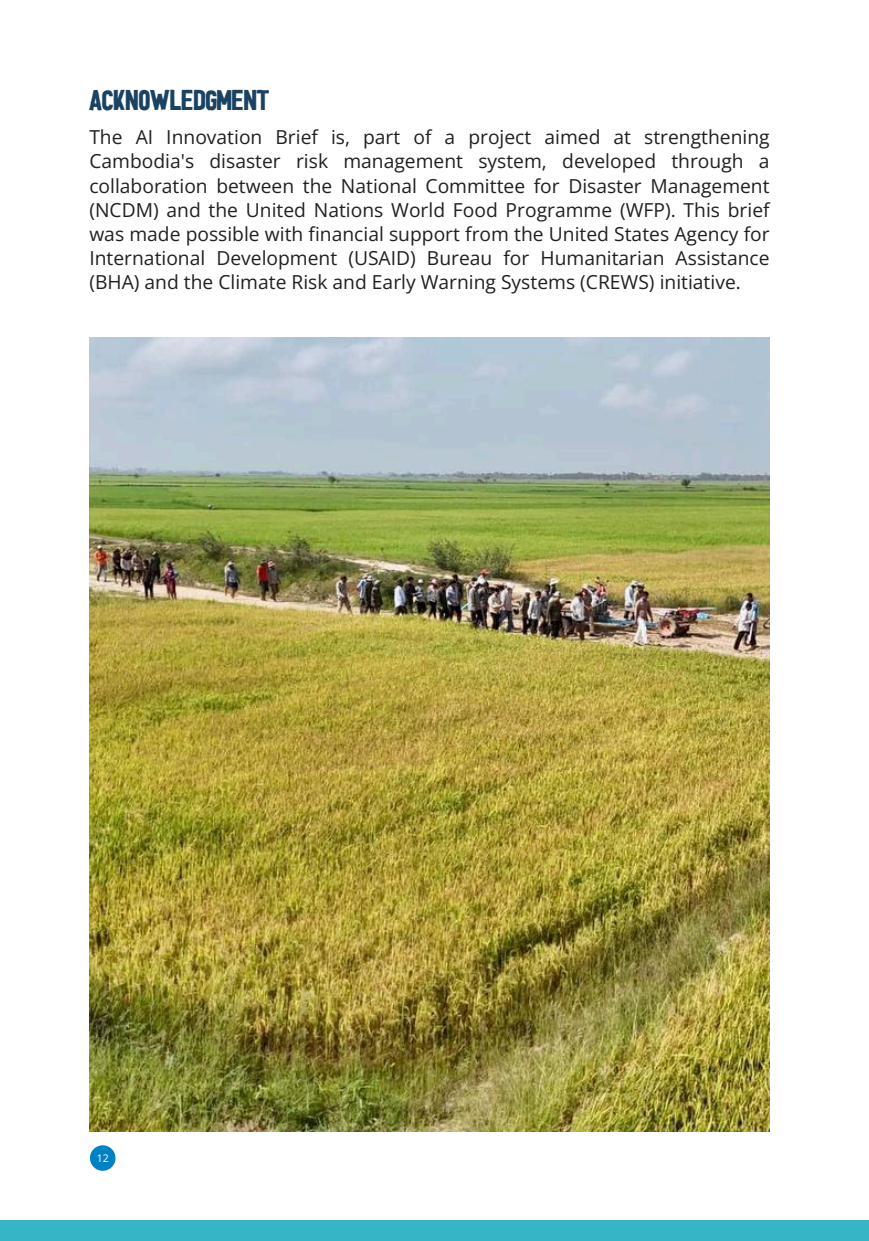
<style>
.page{position:relative;width:869px;height:1241px;background:#fff}
.page>*{position:absolute;margin:0;border:0;box-sizing:border-box;transform-origin:0 0}
.t1{font:28px "HALDEN SOLID";color:#1a4262}
.t2{font:19.25px "Open Sans";color:#231f20}
.t3{font:10.5px "Open Sans";color:#fff}
</style>
<div class="page">
<div style="left:0;top:1219px;width:868px;height:21px;background:#35b5c5"></div>
<div style="left:90px;top:1145px;width:25px;height:25px;background:#0081c3;border-radius:50%"></div>
<img style="left:89px;top:338px;width:680px;height:793px">
<p class="t1" style="left:89px;top:89px;width:181px">ACKNOWLEDGMENT</p>
<p class="t2" style="left:89px;top:124px;width:681px">The AI Innovation Brief is, part of a project aimed at strengthening</p>
<p class="t2" style="left:89px;top:148px;width:681px">Cambodia's disaster risk management system, developed through a</p>
<p class="t2" style="left:89px;top:172px;width:681px">collaboration between the National Committee for Disaster Management</p>
<p class="t2" style="left:89px;top:196px;width:681px">(NCDM) and the United Nations World Food Programme (WFP). This brief</p>
<p class="t2" style="left:89px;top:220px;width:681px">was made possible with financial support from the United States Agency for</p>
<p class="t2" style="left:89px;top:244px;width:681px">International Development (USAID) Bureau for Humanitarian Assistance</p>
<p class="t2" style="left:89px;top:268px;width:652px">(BHA) and the Climate Risk and Early Warning Systems (CREWS) initiative.</p>
<p class="t3" style="left:97px;top:1150px;width:14px">12</p>
</div>
